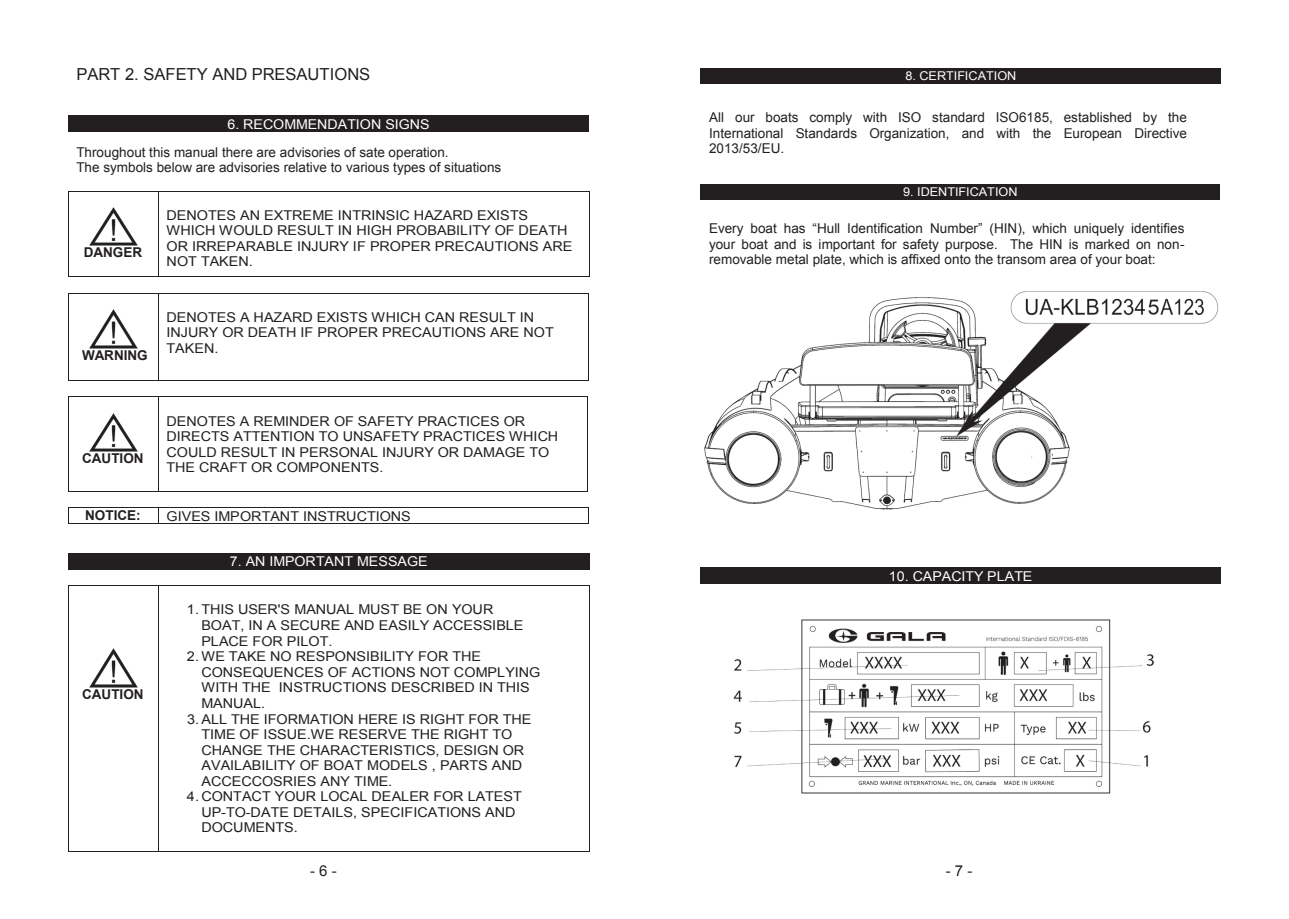
<style>
.page{position:relative;width:1289px;height:919px;background:#fff}
.page>*{position:absolute;margin:0;border:0;box-sizing:border-box;transform-origin:0 0}
.t1{font:16.65px "Arial";letter-spacing:-.005em;color:#231f20}
.t2{font:15px "Arial";color:#231f20}
.t3{font:13.5px/15.6px "Arial";color:#231f20;scale:1.06 1}
.t4{font:13.5px/15.5px "Arial";color:#231f20;text-align:justify}
.t5{font:13.5px "Arial";color:#fff;scale:1.05 1}
.t6{font:700 13.5px "Arial";color:#231f20}
.t7{font:12.15px "Arial";color:#fff;scale:1.05 1}
.s1{color:#fff}
</style>
<div class="page">
<div style="left:701px;top:69px;width:519px;height:14px;background:#231f20"></div>
<hr style="left:701px;top:68px;width:519px;height:1px;background:#231f20">
<svg style="left:700px;top:68px;width:1px;height:16px"></svg>
<hr style="left:701px;top:83px;width:519px;height:1px;background:#231f20">
<svg style="left:1220px;top:68px;width:1px;height:16px"></svg>
<div style="left:701px;top:185px;width:518px;height:14px;background:#231f20"></div>
<hr style="left:701px;top:184px;width:518px;height:1px;background:#231f20">
<svg style="left:700px;top:184px;width:1px;height:16px"></svg>
<hr style="left:701px;top:199px;width:518px;height:1px;background:#231f20">
<svg style="left:1219px;top:184px;width:1px;height:16px"></svg>
<div style="left:701px;top:568px;width:519px;height:15px;background:#231f20"></div>
<hr style="left:701px;top:567px;width:519px;height:1px;background:#231f20">
<svg style="left:700px;top:567px;width:1px;height:17px"></svg>
<hr style="left:701px;top:583px;width:519px;height:1px;background:#231f20">
<svg style="left:1220px;top:567px;width:1px;height:17px"></svg>
<img style="left:733px;top:619px;width:421px;height:175px">
<div style="left:69px;top:116px;width:519px;height:16px;background:#231f20"></div>
<hr style="left:69px;top:115px;width:519px;height:1px;background:#231f20">
<svg style="left:68px;top:115px;width:1px;height:17px"></svg>
<hr style="left:69px;top:132px;width:519px;height:1px;background:#231f20">
<svg style="left:588px;top:115px;width:1px;height:17px"></svg>
<img style="left:89px;top:207px;width:48px;height:38px">
<hr style="left:69px;top:191px;width:89px;height:1px;background:#231f20">
<hr style="left:158px;top:191px;width:431px;height:1px;background:#231f20">
<hr style="left:68px;top:191px;width:1px;height:85px;background:#231f20">
<hr style="left:69px;top:276px;width:89px;height:1px;background:#231f20">
<hr style="left:158px;top:191px;width:1px;height:85px;background:#231f20">
<hr style="left:158px;top:276px;width:431px;height:1px;background:#231f20">
<hr style="left:589px;top:191px;width:1px;height:85px;background:#231f20">
<img style="left:89px;top:309px;width:48px;height:39px">
<hr style="left:69px;top:293px;width:89px;height:1px;background:#231f20">
<hr style="left:158px;top:293px;width:430px;height:1px;background:#231f20">
<hr style="left:68px;top:294px;width:1px;height:86px;background:#231f20">
<hr style="left:69px;top:380px;width:89px;height:1px;background:#231f20">
<hr style="left:158px;top:294px;width:1px;height:86px;background:#231f20">
<hr style="left:158px;top:380px;width:430px;height:1px;background:#231f20">
<hr style="left:588px;top:294px;width:1px;height:86px;background:#231f20">
<img style="left:89px;top:413px;width:48px;height:38px">
<hr style="left:69px;top:396px;width:89px;height:1px;background:#231f20">
<hr style="left:158px;top:396px;width:429px;height:1px;background:#231f20">
<hr style="left:68px;top:397px;width:1px;height:93px;background:#231f20">
<hr style="left:69px;top:490px;width:89px;height:1px;background:#231f20">
<hr style="left:158px;top:397px;width:1px;height:93px;background:#231f20">
<hr style="left:158px;top:490px;width:429px;height:1px;background:#231f20">
<hr style="left:587px;top:397px;width:1px;height:93px;background:#231f20">
<hr style="left:69px;top:507px;width:89px;height:1px;background:#231f20">
<hr style="left:158px;top:507px;width:430px;height:1px;background:#231f20">
<svg style="left:68px;top:507px;width:1px;height:17px"></svg>
<hr style="left:69px;top:523px;width:89px;height:1px;background:#231f20">
<svg style="left:158px;top:508px;width:1px;height:15px"></svg>
<hr style="left:158px;top:523px;width:430px;height:1px;background:#231f20">
<svg style="left:588px;top:507px;width:1px;height:17px"></svg>
<div style="left:69px;top:553px;width:520px;height:16px;background:#231f20"></div>
<svg style="left:68px;top:553px;width:1px;height:17px"></svg>
<hr style="left:69px;top:569px;width:520px;height:1px;background:#231f20">
<svg style="left:589px;top:553px;width:1px;height:17px"></svg>
<img style="left:89px;top:648px;width:48px;height:39px">
<hr style="left:69px;top:585px;width:89px;height:1px;background:#231f20">
<hr style="left:158px;top:585px;width:430px;height:1px;background:#231f20">
<hr style="left:68px;top:586px;width:1px;height:264px;background:#231f20">
<hr style="left:69px;top:850px;width:89px;height:1px;background:#231f20">
<hr style="left:158px;top:586px;width:1px;height:264px;background:#231f20">
<hr style="left:158px;top:850px;width:430px;height:1px;background:#231f20">
<hr style="left:588px;top:586px;width:1px;height:264px;background:#231f20">
<img style="left:704px;top:291px;width:515px;height:219px">
<p class="t1" style="left:76px;top:64px;width:295px">PART 2. SAFETY AND PRESAUTIONS</p>
<p class="t4" style="left:76px;top:110px;width:374px;line-height:27.9px;text-indent:151px"><span class="s1">6. RECOMMENDATION SIGNS<br></span>Throughout this manual there are advisories of sate operation.</p>
<p class="t4" style="left:76px;top:160px;width:426px">The symbols below are advisories relative to various types of situations</p>
<p class="t6" style="left:84px;top:244px;width:60px">DANGER</p>
<p class="t6" style="left:82px;top:346px;width:67px">WARNING</p>
<p class="t3" style="left:167px;top:207px;width:384px">DENOTES AN EXTREME INTRINSIC HAZARD EXISTS WHICH WOULD RESULT IN HIGH PROBABILITY OF DEATH OR IRREPARABLE INJURY IF PROPER PRECAUTIONS ARE NOT TAKEN.</p>
<p class="t3" style="left:167px;top:309px;width:367px">DENOTES A HAZARD EXISTS WHICH CAN RESULT IN<br>INJURY OR DEATH IF PROPER PRECAUTIONS ARE NOT<br>TAKEN.</p>
<p class="t6" style="left:82px;top:449px;width:63px">CAUTION</p>
<p class="t3" style="left:167px;top:413px;width:371px">DENOTES A REMINDER OF SAFETY PRACTICES OR DIRECTS ATTENTION TO UNSAFETY PRACTICES WHICH COULD RESULT IN PERSONAL INJURY OR DAMAGE TO THE CRAFT OR COMPONENTS.</p>
<p class="t6" style="left:85px;top:506px;width:57px">NOTICE:</p>
<p class="t3" style="left:167px;top:508px;width:232px">GIVES IMPORTANT INSTRUCTIONS</p>
<p class="t5" style="left:230px;top:552px;width:190px">7. AN IMPORTANT MESSAGE</p>
<p class="t7" style="left:905px;top:68px;width:107px">8. CERTIFICATION</p>
<p class="t4" style="left:709px;top:110px;width:479px">All our boats comply with ISO standard ISO6185, established by the International Standards Organization, and with the European Directive 2013/53/EU.</p>
<p class="t7" style="left:903px;top:184px;width:110px">9. IDENTIFICATION</p>
<p class="t4" style="left:709px;top:220px;width:477px">Every boat has “Hull Identification Number” (HIN), which uniquely identifies your boat and is important for safety purpose. The HIN is marked on non&shy;removable metal plate, which is affixed onto the transom area of your boat:</p>
<p class="t5" style="left:888px;top:567px;width:138px">10. CAPACITY PLATE</p>
<p class="t6" style="left:82px;top:685px;width:63px">CAUTION</p>
<p class="t3" style="left:201px;top:602px;width:305px;text-indent:-14px">1. THIS USER'S MANUAL MUST BE ON YOUR<br>BOAT, IN A SECURE AND EASILY ACCESSIBLE<br>PLACE FOR PILOT.</p>
<p class="t3" style="left:201px;top:649px;width:321px;text-indent:-14px">2. WE TAKE NO RESPONSIBILITY FOR THE<br>CONSEQUENCES OF ACTIONS NOT COMPLYING<br>WITH THE INSTRUCTIONS DESCRIBED IN THIS<br>MANUAL.</p>
<p class="t3" style="left:201px;top:711px;width:313px;text-indent:-14px">3. ALL THE IFORMATION HERE IS RIGHT FOR THE TIME OF ISSUE.WE RESERVE THE RIGHT TO CHANGE THE CHARACTERISTICS, DESIGN OR AVAILABILITY OF BOAT MODELS , PARTS AND ACCECCOSRIES ANY TIME.</p>
<p class="t3" style="left:201px;top:789px;width:304px;text-indent:-14px">4. CONTACT YOUR LOCAL DEALER FOR LATEST<br>UP-TO-DATE DETAILS, SPECIFICATIONS AND<br>DOCUMENTS.</p>
<p class="t2" style="left:310px;top:861px;width:28px">- 6 -</p>
<p class="t2" style="left:945px;top:861px;width:28px">- 7 -</p>
</div>
